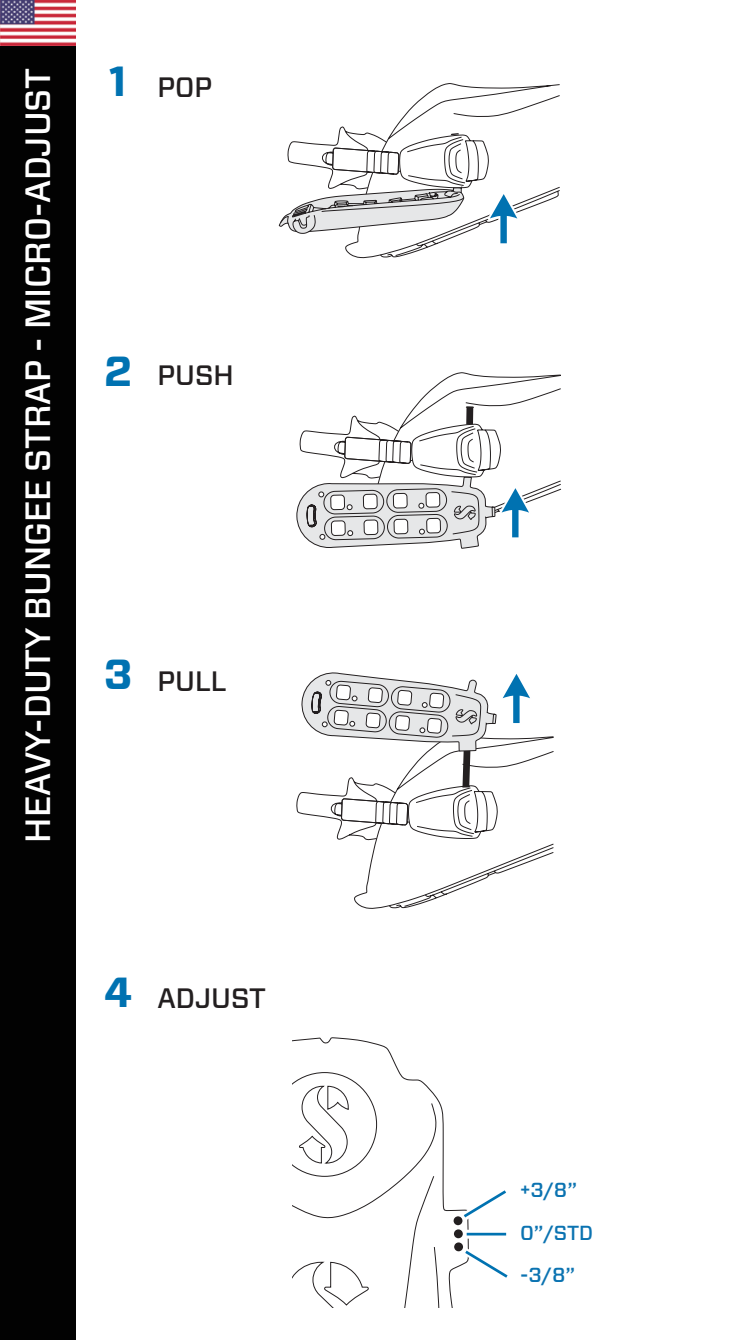
<style>
.page{position:relative;width:745px;height:1340px;background:#fff}
.page>*{position:absolute;margin:0;border:0;box-sizing:border-box;transform-origin:0 0}
.t1{font:700 42px "Forza";color:#0072b1}
.t2{font:500 35px "Forza";color:#fff}
.t3{font:500 28px "Forza";color:#231f20}
.t4{font:500 20.3px "Forza";color:#0b73b1}
.s1{font-weight:700;font-size:42px;color:#0072b1}
</style>
<div class="page">
<div style="left:0;top:0;width:75px;height:1339px;background:#020202"></div>
<img style="left:0;top:0;width:75px;height:45px">
<svg style="left:296px;top:372px;width:265px;height:177px"></svg>
<svg style="left:296px;top:672px;width:258px;height:237px"></svg>
<svg style="left:278px;top:83px;width:282px;height:176px"></svg>
<svg style="left:292px;top:1037px;width:168px;height:270px"></svg>
<div style="left:453px;top:1216px;width:9px;height:9px;background:#231f20;border-radius:50%"></div>
<svg style="left:453px;top:1229px;width:9px;height:9px"></svg>
<div style="left:454px;top:1242px;width:8px;height:9px;background:#231f20;border-radius:50%"></div>
<svg style="left:292px;top:1072px;width:149px;height:235px"></svg>
<svg style="left:460px;top:1190px;width:48px;height:88px"></svg>
<hr style="left:466px;top:1232px;width:40px;height:3px;background:#0072b1">
<p class="t2" style="left:19px;top:842px;width:776px;rotate:-90deg">HEAVY-DUTY BUNGEE STRAP - MICRO-ADJUST</p>
<p class="t3" style="left:109px;top:72px;width:104px"><span class="s1">1</span> POP</p>
<p class="t1" style="left:104px;top:352px;width:30px">2</p>
<p class="t3" style="left:157px;top:360px;width:77px">PUSH</p>
<p class="t3" style="left:104px;top:666px;width:124px"><span class="s1">3</span> PULL</p>
<p class="t3" style="left:104px;top:983px;width:164px"><span class="s1">4</span> ADJUST</p>
<p class="t4" style="left:519px;top:1179px;width:59px">+3/8”</p>
<p class="t4" style="left:519px;top:1221px;width:75px">0”/STD</p>
<p class="t4" style="left:519px;top:1264px;width:57px">-3/8”</p>
</div>
